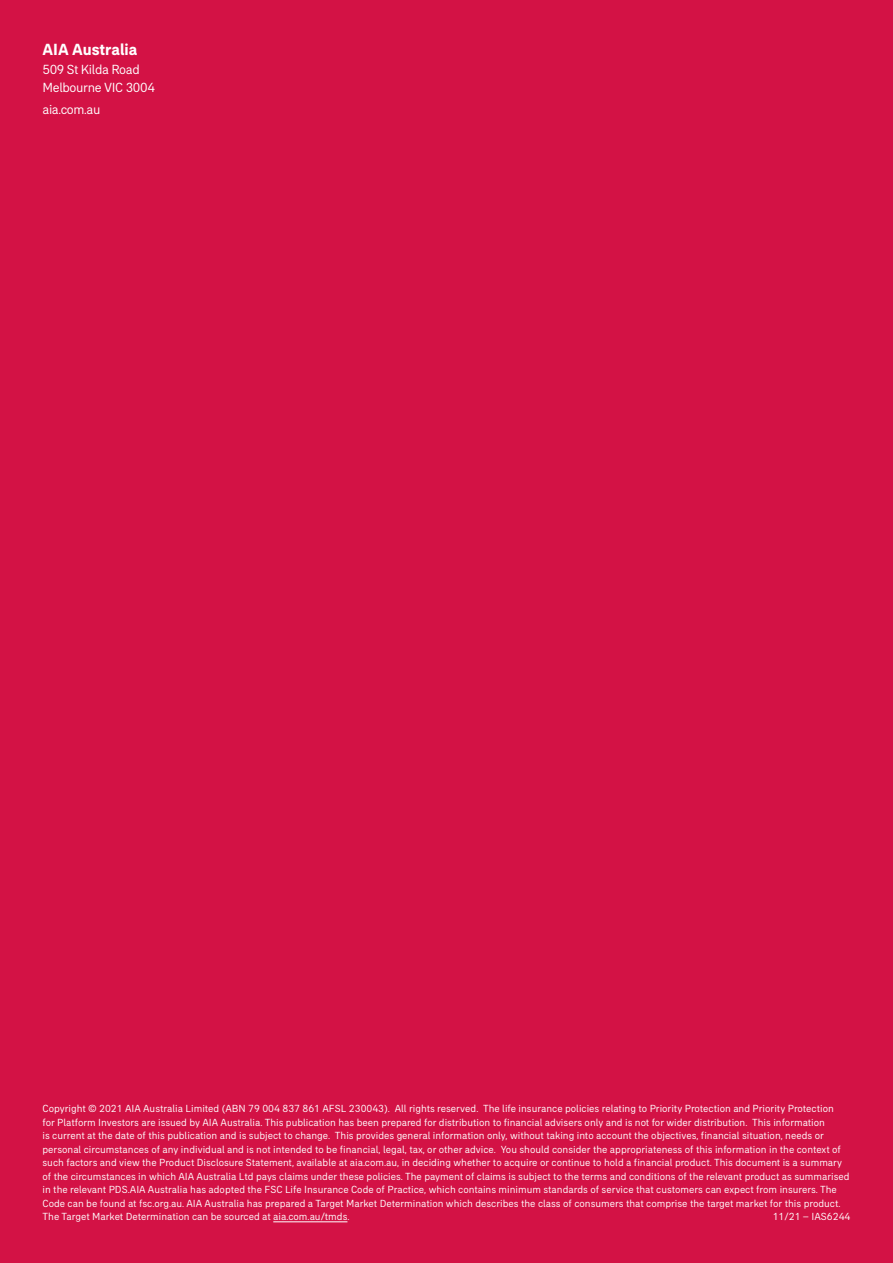
<style>
.page{position:relative;width:893px;height:1263px;background:#d31245}
.page>*{position:absolute;margin:0;border:0;box-sizing:border-box;transform-origin:0 0}
.t1{font:700 16.5px "AIA Everest";color:#fff}
.t2{font:13.5px/18px "AIA Everest";letter-spacing:-.025em;color:#fff}
.t3{font:700 13.5px "AIA Everest";letter-spacing:-.025em;color:#fff}
.t4{font:10.5px/13.5px "AIA Everest";color:#fff}
</style>
<div class="page">
<hr style="left:273px;top:1221px;width:74px;height:1px;background:#fff">
<p class="t3" style="left:43px;top:40px;width:75px">AIA Australia</p>
<p class="t2" style="left:112px;top:79px;width:13px">IC</p>
<h1 class="t1" style="left:43px;top:40px;width:96px">AIA Australia</h1>
<p class="t2" style="left:43px;top:60px;width:114px">509 St Kilda Road<br>Melbourne VIC 3004</p>
<p class="t2" style="left:43px;top:100px;width:59px">aia.com.au</p>
<p class="t4" style="left:43px;top:1102px;width:793px;text-indent:107px">ustralia Limited (ABN 79 004 837 861 AFSL 230043). All rights reserved. The life insurance policies relating to Priority Protection and Priority Protection for Platform I nvestors are issued by AIAA</p>
<p class="t4" style="left:43px;top:1102px;width:89px">Copyright © 2021 AIAA</p>
<p class="t4" style="left:43px;top:1115px;width:808px;text-indent:184px">ustralia. This publication has been prepared for distribution to financial advisers only and is not for wider distribution. This information<br>is current at the date of this publication and is subject to change. This provides general information only, without taking into account the objectives, financial situation, needs or personal circumstances of any individual and is not intended to be financial, legal, tax, or other advice. You should consider the appropriateness of this information in the context of such factors and view the Product Disclosure Statement, available at aia.com.au, in deciding whether to acquire or continue to hold a financial product. This document is a summary of the circumstances in which AIA Australia Ltd pays claims under these policies. The payment of claims is subject to the terms and conditions of the relevant product as summarised in the relevant PDS.AIA Australia has adopted the FSC Life I nsurance Code of Practice, which contains minimum standards of service that customers can expect from insurers. The Code can be found at fsc.org.au. AIA Australia has prepared a Target Market Determination which describes the class of consumers that comprise the target market for this product.<br>The Target Market Determination can be sourced at aia.com.au/tmds.</p>
<p class="t4" style="left:43px;top:1210px;width:264px">AIA Australia Limited (ABN 79 004 837 861 AFSL 230043)</p>
<p class="t4" style="left:773px;top:1210px;width:79px">11/21 – IAS6244</p>
</div>
